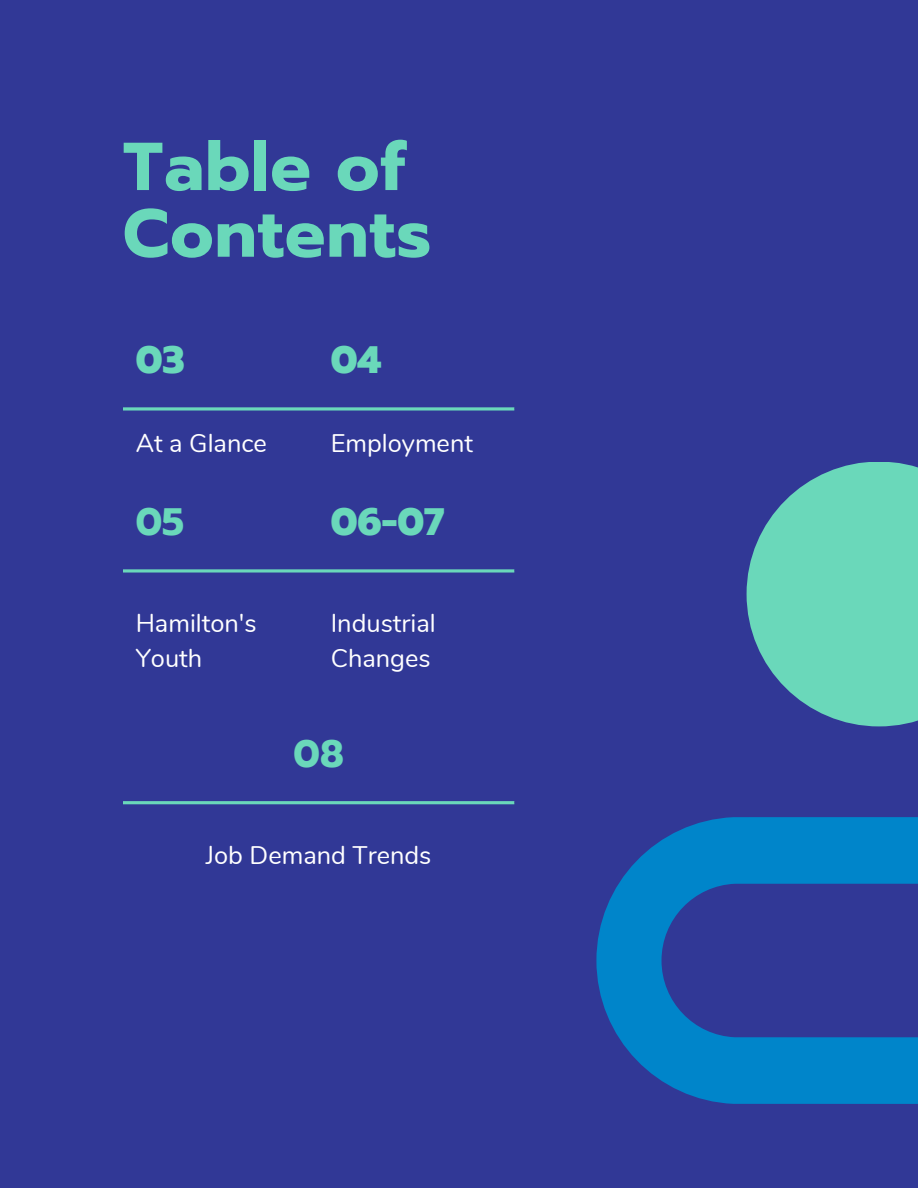
<style>
.page{position:relative;width:918px;height:1188px;background:#313896}
.page>*{position:absolute;margin:0;border:0;box-sizing:border-box;transform-origin:0 0}
.t1{font:700 67.65px/66.6px "Prompt";letter-spacing:.015em;color:#6ad8ba}
.t2{font:800 38.1px "Prompt";color:#6ad8ba}
.t3{font:700 38.1px "Prompt";color:#6ad8ba}
.t4{font:25.35px/34.8px "Nunito";color:#fff}
</style>
<div class="page">
<svg style="left:123px;top:407px;width:391px;height:4px;background:#5eb7b2"></svg>
<svg style="left:123px;top:569px;width:391px;height:4px;background:#5eb7b2"></svg>
<hr style="left:123px;top:801px;width:391px;height:3px;background:#6ad8ba">
<svg style="left:596px;top:817px;width:322px;height:287px"></svg>
<svg style="left:747px;top:462px;width:171px;height:264px;fill:#6ad8ba"></svg>
<p class="t1" style="left:123px;top:134px;width:310px">Table of<br>Contents</p>
<p class="t2" style="left:136px;top:331px;width:50px">03</p>
<p class="t2" style="left:331px;top:331px;width:52px">04</p>
<p class="t4" style="left:136px;top:426px;width:133px">At a Glance</p>
<p class="t4" style="left:331px;top:426px;width:144px">Employment</p>
<p class="t3" style="left:136px;top:493px;width:50px">05</p>
<p class="t2" style="left:331px;top:493px;width:115px">06-07</p>
<p class="t4" style="left:136px;top:606px;width:123px">Hamilton's<br>Youth</p>
<p class="t4" style="left:331px;top:606px;width:106px">Industrial<br>Changes</p>
<p class="t3" style="left:294px;top:726px;width:52px">08</p>
<p class="t4" style="left:206px;top:838px;width:227px">Job Demand Trends</p>
</div>
